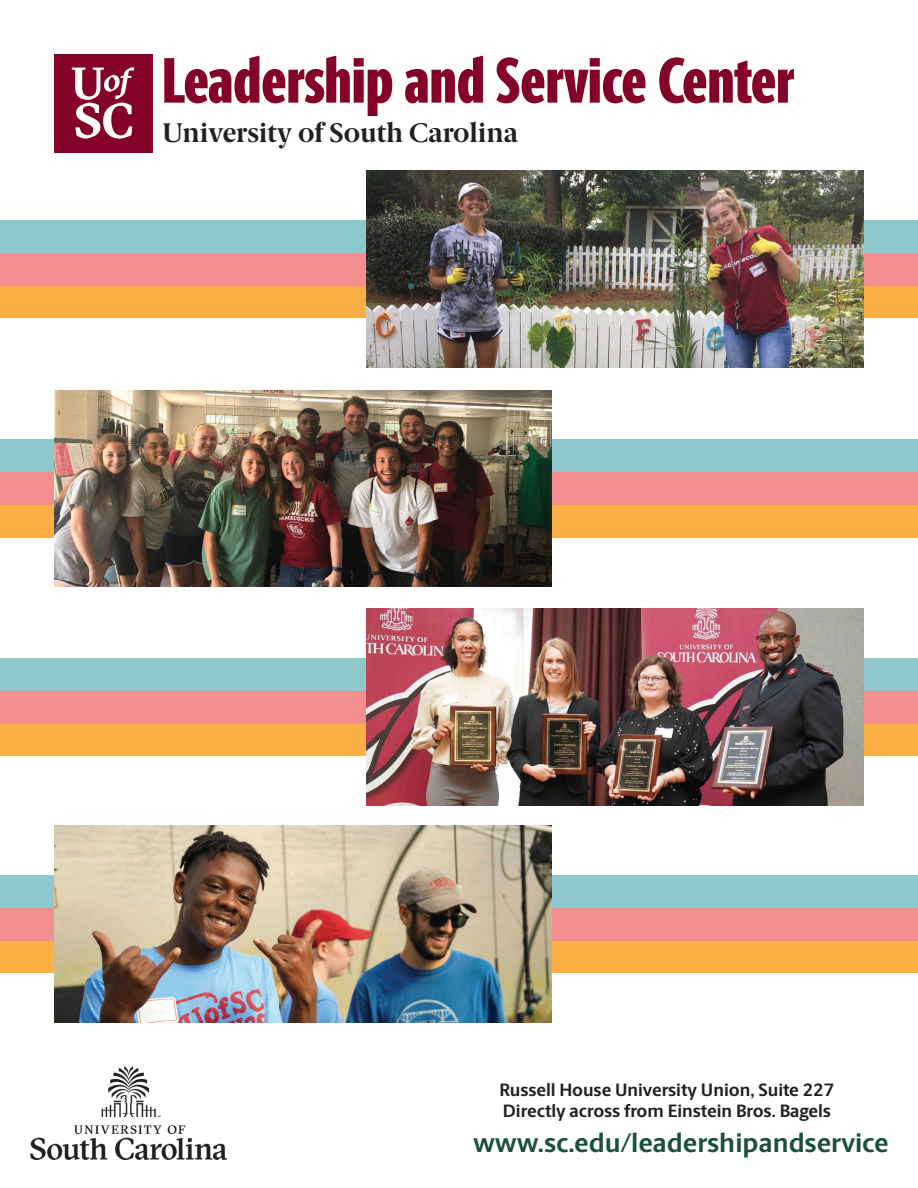
<style>
.page{position:relative;width:918px;height:1188px;background:#fff}
.page>*{position:absolute;margin:0;border:0;box-sizing:border-box;transform-origin:0 0}
.t1{font:800 64.5px "Berlingske Sans X Cn";color:#840128}
.t2{font:700 27px "Berlingske Sans";color:#1c4f41}
.t3{font:700 27px "Berlingske Serif";color:#231f20}
.t4{font:700 18px/21.6px "Berlingske Sans";letter-spacing:-.005em;color:#231f20}
</style>
<div class="page">
<div style="left:0;top:220px;width:918px;height:33px;background:#8ec8cc"></div>
<div style="left:0;top:285px;width:918px;height:33px;background:#fbb046"></div>
<div style="left:0;top:253px;width:918px;height:33px;background:#f48f91"></div>
<div style="left:0;top:658px;width:918px;height:33px;background:#8ec8cc"></div>
<div style="left:0;top:723px;width:918px;height:33px;background:#fbb046"></div>
<div style="left:0;top:691px;width:918px;height:33px;background:#f48f91"></div>
<div style="left:0;top:439px;width:918px;height:33px;background:#8ec8cc"></div>
<div style="left:0;top:505px;width:918px;height:33px;background:#fbb046"></div>
<div style="left:0;top:472px;width:918px;height:33px;background:#f48f91"></div>
<div style="left:0;top:875px;width:918px;height:33px;background:#8ec8cc"></div>
<div style="left:0;top:940px;width:918px;height:33px;background:#fbb046"></div>
<div style="left:0;top:908px;width:918px;height:33px;background:#f48f91"></div>
<div style="left:54px;top:54px;width:98px;height:98px;background:#840128"></div>
<svg style="left:72px;top:67px;width:62px;height:72px"></svg>
<img style="left:31px;top:1066px;width:195px;height:94px">
<img style="left:54px;top:390px;width:498px;height:197px">
<img style="left:366px;top:171px;width:498px;height:196px">
<img style="left:54px;top:825px;width:498px;height:197px">
<img style="left:366px;top:609px;width:498px;height:196px">
<h1 class="t1" style="left:162px;top:32px;width:634px">Leadership and Service Center</h1>
<h2 class="t3" style="left:162px;top:110px;width:357px">University of South Carolina</h2>
<p class="t4" style="left:500px;top:1078px;width:336px">Russell House University Union, Suite 227<br>Directly across from Einstein Bros. Bagels</p>
<h2 class="t2" style="left:473px;top:1122px;width:417px">www.sc.edu/leadershipandservice</h2>
</div>
